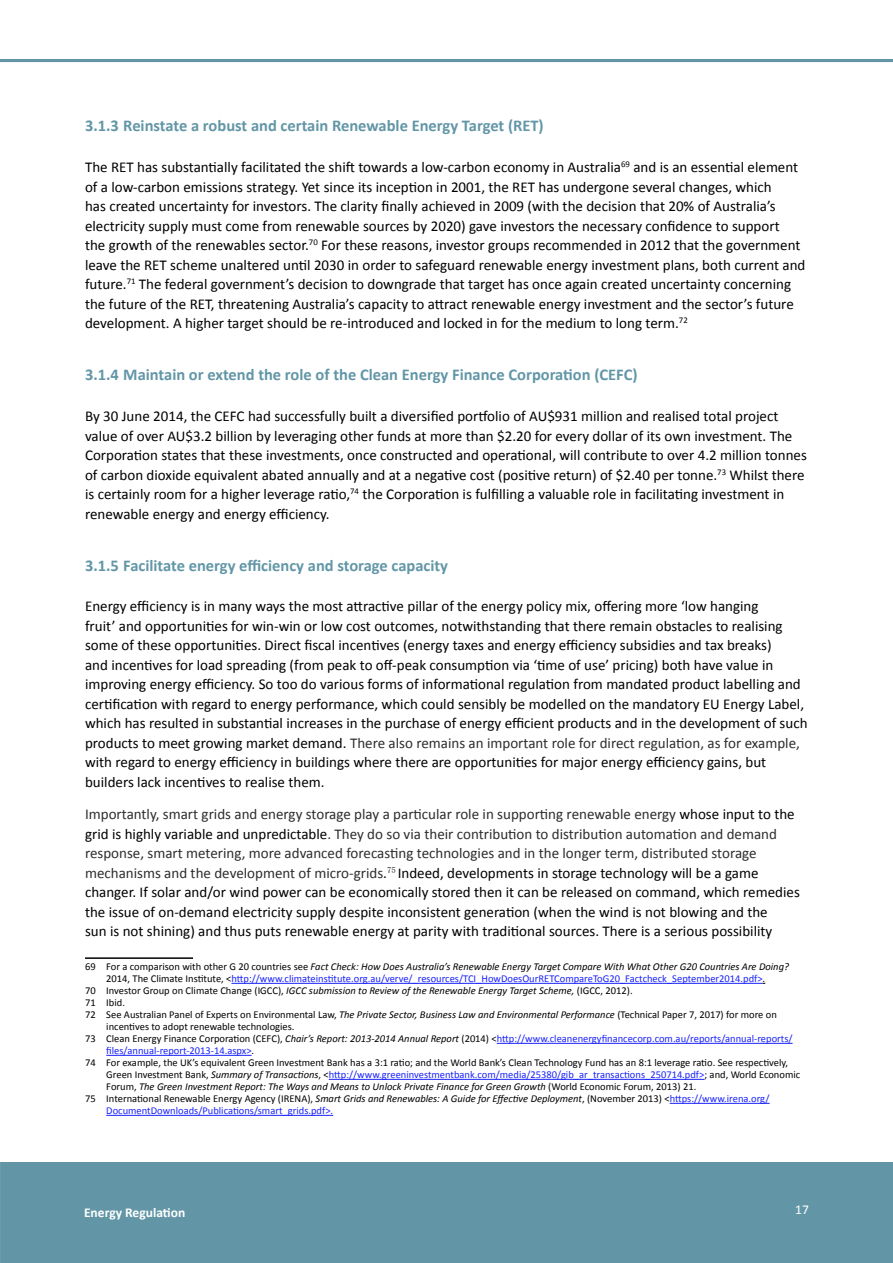
<style>
.page{position:relative;width:893px;height:1263px;background:#fff}
.page>*{position:absolute;margin:0;border:0;box-sizing:border-box;transform-origin:0 0}
.t1{font:700 16.5px "Calibri";color:#6296a7}
.t2{font:15px/19.5px "Calibri";color:#000}
.t3{font:700 13.5px "Calibri";color:#fff}
.t4{font:13.5px "Calibri";color:#fff}
.t5{font:10.5px "Calibri";color:#1922fb}
.t6{font:10.5px "Calibri";color:#000}
.t7{font:italic 10.5px "Calibri";color:#000}
.s1{color:#2d2d2d}
.s2{font-style:normal}
.s3{color:#000}
.s4{font-style:italic}
.s5{font-style:italic;color:#000}
.s6{color:#1922fb}
</style>
<div class="page">
<div style="left:0;top:1162px;width:893px;height:101px;background:#6296a7"></div>
<hr style="left:0;top:59px;width:893px;height:3px;background:#6296a7">
<hr style="left:85px;top:957px;width:108px;height:2px;background:#000">
<hr style="left:231px;top:983px;width:532px;height:1px;background:#1922fb">
<hr style="left:497px;top:1043px;width:296px;height:1px;background:#1922fb">
<hr style="left:106px;top:1055px;width:146px;height:1px;background:#1922fb">
<hr style="left:329px;top:1079px;width:375px;height:1px;background:#1922fb">
<hr style="left:670px;top:1103px;width:100px;height:1px;background:#1922fb">
<hr style="left:106px;top:1115px;width:227px;height:1px;background:#1922fb">
<p class="t1" style="left:85px;top:115px;width:460px">3.1.3 Reinstate a robust and certain Renewable Energy Target (RET)</p>
<p class="t2" style="left:85px;top:158px;width:722px">The RET has substantially facilitated the shift towards a low-carbon economy in Australia<sup>69</sup> and is an essential element of a low-carbon emissions strategy. Yet since its inception in 2001, the RET has undergone several changes, which<br>has created uncertainty for investors. The clarity finally achieved in 2009 (with the decision that 20% of Australia’s electricity supply must come from renewable sources by 2020) gave investors the necessary confidence to support<br>the growth of the renewables sector.<sup>70</sup> For these reasons, investor groups recommended in 2012 that the government leave the RET scheme unaltered until 2030 in order to safeguard renewable energy investment plans, both current and future.<sup>71</sup> The federal government’s decision to downgrade that target has once again created uncertainty concerning the future of the RET, threatening Australia’s capacity to attract renewable energy investment and the sector’s future development. A higher target should be re-introduced and locked in for the medium to long term.<sup>72</sup></p>
<p class="t1" style="left:85px;top:364px;width:554px">3.1.4 Maintain or extend the role of the Clean Energy Finance Corporation (CEFC)</p>
<p class="t2" style="left:85px;top:406px;width:723px">By 30 June 2014, the CEFC had successfully built a diversified portfolio of AU$931 million and realised total project value of over AU$3.2 billion by leveraging other funds at more than $2.20 for every dollar of its own investment. The Corporation states that these investments, once constructed and operational, will contribute to over 4.2 million tonnes of carbon dioxide equivalent abated annually and at a negative cost (positive return) of $2.40 per tonne.<sup>73</sup> Whilst there is certainly room for a higher leverage ratio,<sup>74</sup> the Corporation is fulfilling a valuable role in facilitating investment in renewable energy and energy efficiency.</p>
<p class="t1" style="left:85px;top:554px;width:365px">3.1.5 Facilitate energy efficiency and storage capacity</p>
<p class="t2" style="left:85px;top:597px;width:724px">Energy efficiency is in many ways the most attractive pillar of the energy policy mix, offering more ‘low hanging<br>fruit’ and opportunities for win-win or low cost outcomes, notwithstanding that there remain obstacles to realising some of these opportunities. Direct fiscal incentives (energy taxes and energy efficiency subsidies and tax breaks)<br>and incentives for load spreading (from peak to off-peak consumption via ‘time of use’ pricing) both have value in improving energy efficiency. So too do various forms of informational regulation from mandated product labelling and certification with regard to energy performance, which could sensibly be modelled on the mandatory EU Energy Label, which has resulted in substantial increases in the purchase of energy efficient products and in the development of such products to meet growing market demand. <span class="s1">There also remains an important role for direct regulation, as for example, </span>with regard to energy efficiency in buildings where there are opportunities for major energy efficiency gains, but builders lack incentives to realise them.</p>
<p class="t2" style="left:85px;top:804px;width:716px"><span class="s1">Importantly, smart grids and energy storage play a particular role in supporting renewable energy</span> whose input to the grid is highly variable and unpredictable<span class="s1">. They do so via their contribution to distribution automation and demand response, smart metering, more advanced forecasting technologies and in the longer term, distributed storage mechanisms and the development of micro-grids</span>.<sup>75</sup> Indeed, developments in storage technology will be a game changer. If solar and/or wind power can be economically stored then it can be released on command, which remedies the issue of on-demand electricity supply despite inconsistent generation (when the wind is not blowing and the<br>sun is not shining) and thus puts renewable energy at parity with traditional sources. There is a serious possibility</p>
<p class="t7" style="left:85px;top:959px;width:705px"><span class="s2">69 For a comparison with other G 20 countries see</span> Fact Check: How Does Australia’s Renewable Energy Target Compare With What Other G20 Countries Are Doing?</p>
<p class="t5" style="left:106px;top:972px;width:660px"><span class="s3">2014, The Climate Institute, &lt;</span>http://www.climateinstitute.org.au/verve/_resources/TCI_HowDoesOurRETCompareToG20_Factcheck_September2014.pdf&gt;<span class="s3">.</span></p>
<p class="t7" style="left:85px;top:983px;width:549px"><span class="s2">70 Investor Group on Climate Change (IGCC),</span> IGCC submission to Review of the Renewable Energy Target Scheme, <span class="s2">(IGCC, 2012).</span></p>
<p class="t6" style="left:85px;top:996px;width:41px">71 Ibid.</p>
<p class="t6" style="left:85px;top:1008px;width:693px">72 See Australian Panel of Experts on Environmental Law, <span class="s4">The Private Sector, Business Law and Environmental Performance</span> (Technical Paper 7, 2017) for more on</p>
<p class="t6" style="left:106px;top:1020px;width:190px">incentives to adopt renewable technologies.</p>
<p class="t5" style="left:85px;top:1032px;width:709px"><span class="s3">73 Clean Energy Finance Corporation (CEFC),</span> <span class="s5">Chair’s Report: 2013-2014 Annual Report</span> <span class="s3">(2014) &lt;</span>http://www.cleanenergyfinancecorp.com.au/reports/annual-reports/</p>
<p class="t5" style="left:106px;top:1044px;width:149px">files/annual-report-2013-14.aspx&gt;<span class="s3">.</span></p>
<p class="t6" style="left:85px;top:1056px;width:705px">74 For example, the UK’s equivalent Green Investment Bank has a 3:1 ratio; and the World Bank’s Clean Technology Fund has an 8:1 leverage ratio. See respectively,</p>
<p class="t5" style="left:106px;top:1068px;width:695px"><span class="s3">Green Investment Bank,</span> <span class="s5">Summary of Transactions</span><span class="s3">, &lt;</span>http://www.greeninvestmentbank.com/media/25380/gib_ar_transactions_250714.pdf&gt;<span class="s3">; and, World Economic</span></p>
<p class="t7" style="left:106px;top:1079px;width:591px"><span class="s2">Forum,</span> The Green Investment Report: The Ways and Means to Unlock Private Finance for Green Growth <span class="s2">(World Economic Forum, 2013) 21.</span></p>
<p class="t6" style="left:85px;top:1092px;width:686px">75 International Renewable Energy Agency (IRENA), <span class="s4">Smart Grids and Renewables: A Guide for Effective Deployment</span>, (November 2013) &lt;<span class="s6">https://www.irena.org/</span></p>
<p class="t5" style="left:106px;top:1104px;width:228px">DocumentDownloads/Publications/smart_grids.pdf&gt;.</p>
<p class="t3" style="left:84px;top:1204px;width:103px">Energy Regulation</p>
<p class="t4" style="left:795px;top:1201px;width:15px">17</p>
</div>
